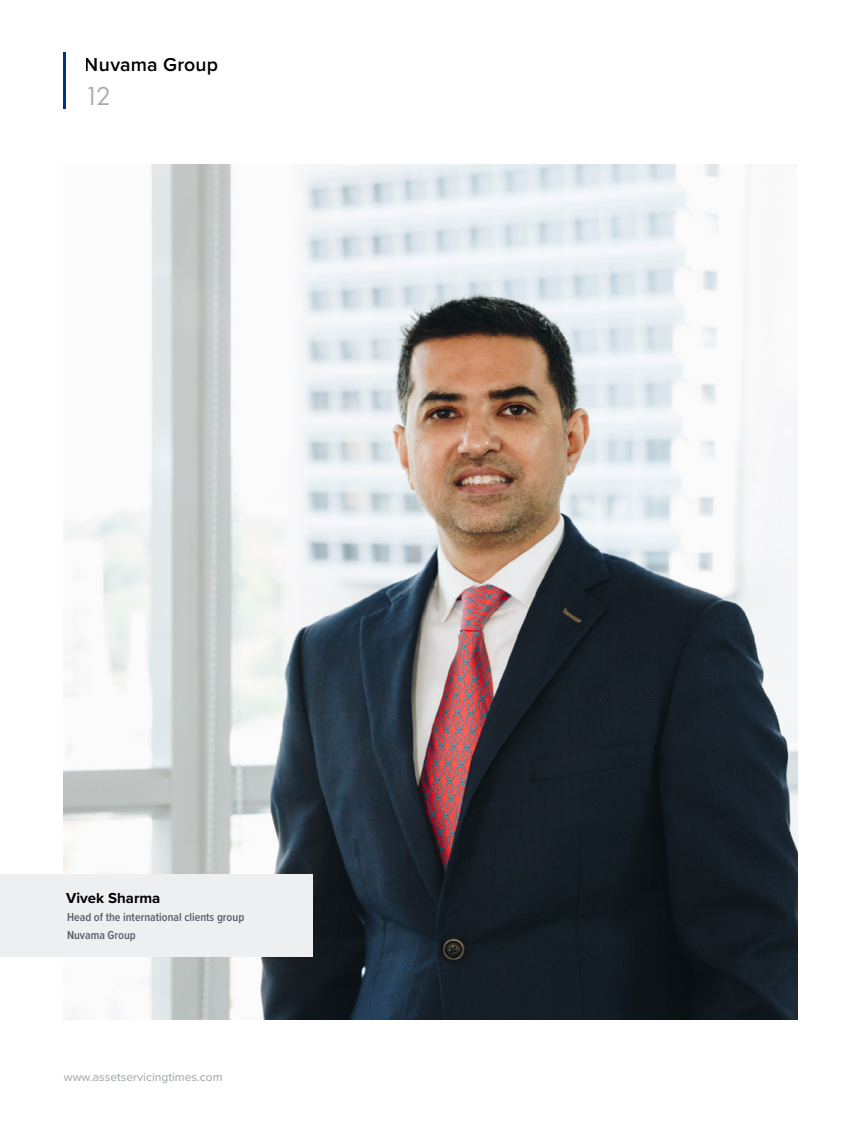
<style>
.page{position:relative;width:861px;height:1134px;background:#fff}
.page>*{position:absolute;margin:0;border:0;box-sizing:border-box;transform-origin:0 0}
.t1{font:27px "Futura PT";color:#aaaeb4}
.t2{font:600 19.5px "Proxima Nova";letter-spacing:.005em;color:#000}
.Body_Text{font:700 15px "Proxima Nova";color:#000}
.Body_Text-2{font:600 12px "Proxima Nova Cond";color:#565d69}
.t3{font:500 12px "Proxima Nova";color:#aaaeb4}
</style>
<div class="page">
<img style="left:63px;top:164px;width:735px;height:856px">
<div style="left:0;top:875px;width:313px;height:82px;background:#eeeff0"></div>
<hr style="left:63px;top:52px;width:2px;height:57px;background:#00308a">
<h2 class="t2" style="left:85px;top:50px;width:135px">Nuvama Group</h2>
<h1 class="t1" style="left:85px;top:80px;width:28px">12</h1>
<p class="Body_Text" style="left:66px;top:887px;width:96px">Vivek Sharma</p>
<p class="Body_Text-2" style="left:67px;top:908px;width:179px">Head of the international clients group</p>
<p class="Body_Text-2" style="left:67px;top:926px;width:70px">Nuvama Group</p>
<p class="t3" style="left:64px;top:1068px;width:160px">www.assetservicingtimes.com</p>
</div>
